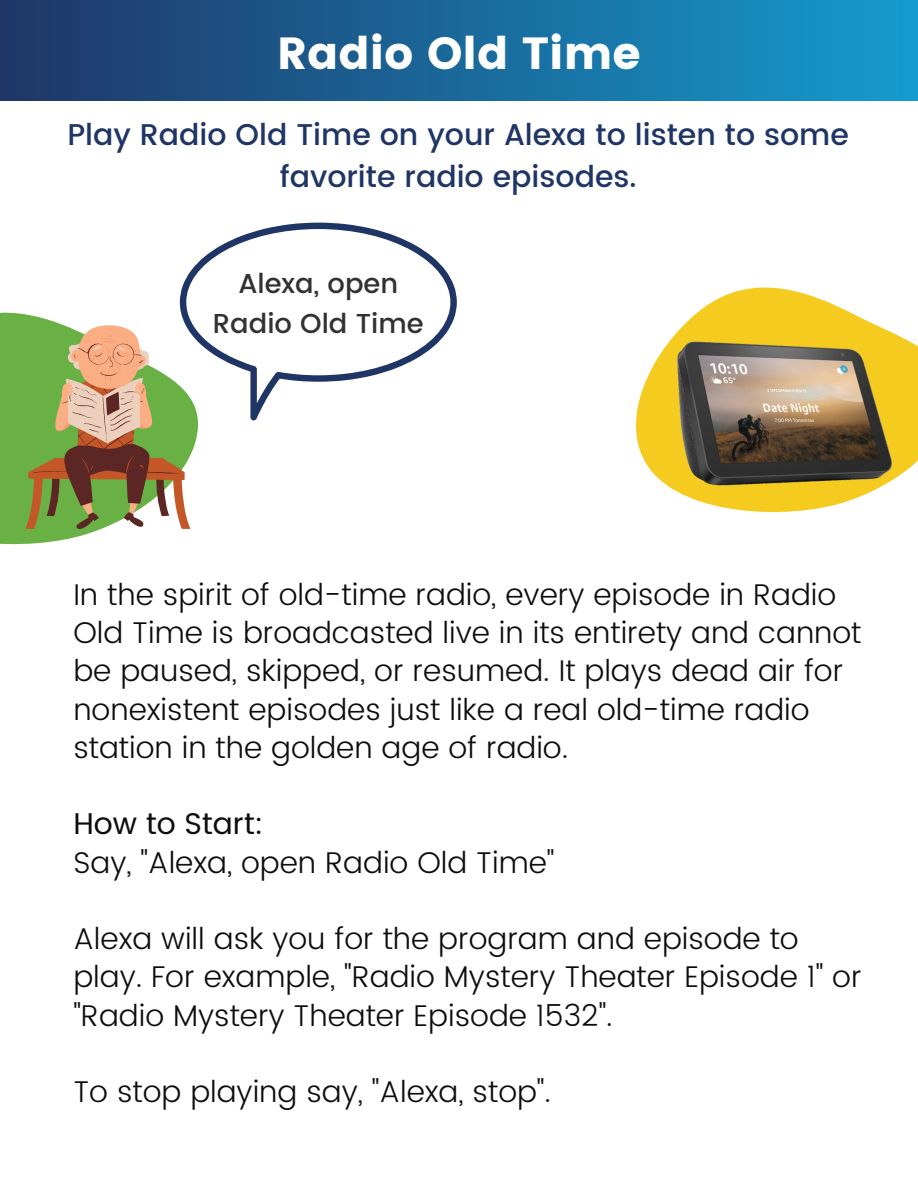
<style>
.page{position:relative;width:918px;height:1188px;background:#fff}
.page>*{position:absolute;margin:0;border:0;box-sizing:border-box;transform-origin:0 0}
.t1{font:45px "Poppins";color:#fff}
.t2{font:300 30px/38.2px "Poppins";color:#0d0d0d}
.t3{font:500 30px/41.7px "Poppins";color:#1f3566;text-align:center}
.t4{font:30px "Poppins";color:#0d0d0d}
.t5{font:500 27.3px/40.2px "Poppins";color:#323232;text-align:center}
</style>
<div class="page">
<div style="left:0;top:0;width:918px;height:101px;background:linear-gradient(to right,#1f3667,#159bce)"></div>
<svg style="left:636px;top:287px;width:282px;height:205px;fill:#f6cb20"></svg>
<svg style="left:180px;top:223px;width:277px;height:197px"></svg>
<svg style="left:0;top:295px;width:200px;height:250px"></svg>
<svg style="left:25px;top:323px;width:166px;height:208px;background:#a2a46b"></svg>
<img style="left:678px;top:307px;width:214px;height:206px">
<p class="t1" style="left:277px;top:27px;width:365px">Radio Old Time</p>
<p class="t3" style="left:67px;top:114px;width:783px">Play Radio Old Time on your Alexa to listen to some favorite radio episodes.</p>
<p class="t5" style="left:213px;top:264px;width:212px">Alexa, open<br>Radio Old Time</p>
<p class="t2" style="left:73px;top:576px;width:790px">In the spirit of old-time radio, every episode in Radio Old Time is broadcasted live in its entirety and cannot be paused, skipped, or resumed. It plays dead air for nonexistent episodes just like a real old-time radio station in the golden age of radio.</p>
<p class="t4" style="left:73px;top:807px;width:192px">How to Start:</p>
<p class="t2" style="left:73px;top:843px;width:483px">Say, "Alexa, open Radio Old Time"</p>
<p class="t2" style="left:73px;top:920px;width:790px">Alexa will ask you for the program and episode to play. For example, "Radio Mystery Theater Episode 1" or "Radio Mystery Theater Episode 1532".</p>
<p class="t2" style="left:73px;top:1073px;width:479px">To stop playing say, "Alexa, stop".</p>
</div>
